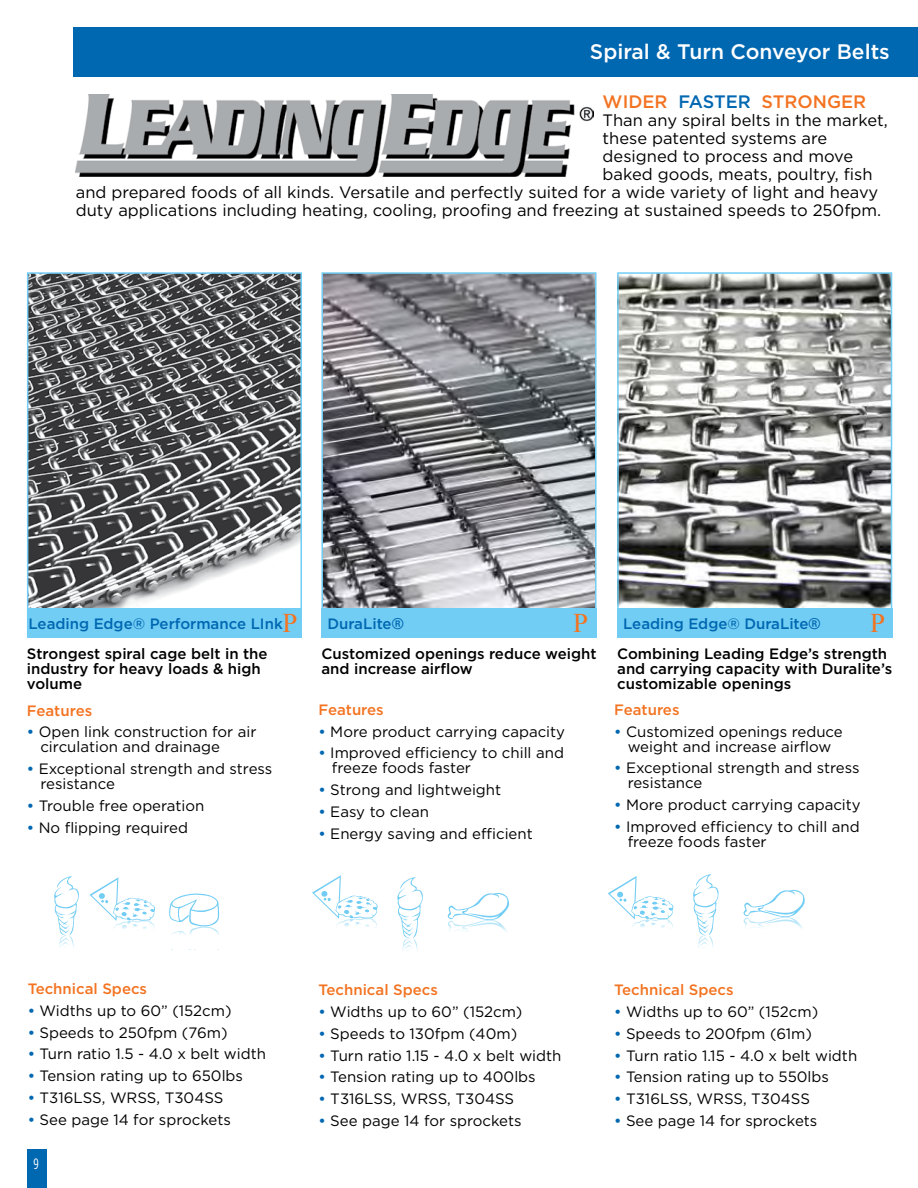
<style>
.page{position:relative;width:918px;height:1188px;background:#fff}
.page>*{position:absolute;margin:0;border:0;box-sizing:border-box;transform-origin:0 0}
.t1{font:27px "Times New Roman";color:#f37321}
.t2{font:500 21px "Gotham";color:#fff}
.t3{font:500 18px "Gotham";color:#f37321}
.t4{font:16.5px "Gotham";color:#000}
.t5{font:15px/15px "Gotham";color:#000}
.t6{font:500 15px/15px "Gotham";color:#000}
.t7{font:500 15px "Gotham";color:#f37321}
.t8{font:500 15px "Gotham";color:#0067b1}
.t9{font:condensed 15px "Gotham HTF";color:#fff}
.s1{color:#0067b1}
.s2{font-family:"Univers LT Std";font-weight:700}
.s3{font-weight:500;color:#0067b1}
</style>
<div class="page">
<div style="left:73px;top:27px;width:845px;height:49px;background:#0067b1"></div>
<div style="left:27px;top:1150px;width:20px;height:38px;background:#0067b1"></div>
<img style="left:324px;top:275px;width:270px;height:333px">
<div style="left:321px;top:272px;width:276px;height:365px;border:2px solid #72cdf4"></div>
<div style="left:321px;top:608px;width:276px;height:29px;background:#72cdf4"></div>
<svg style="left:312px;top:875px;width:66px;height:53px"></svg>
<svg style="left:397px;top:877px;width:26px;height:74px"></svg>
<svg style="left:447px;top:893px;width:62px;height:39px"></svg>
<img style="left:30px;top:275px;width:269px;height:333px">
<div style="left:27px;top:272px;width:275px;height:365px;border:2px solid #72cdf4"></div>
<div style="left:28px;top:608px;width:274px;height:29px;background:#72cdf4"></div>
<svg style="left:54px;top:876px;width:25px;height:72px"></svg>
<svg style="left:90px;top:877px;width:65px;height:53px"></svg>
<svg style="left:169px;top:893px;width:51px;height:42px"></svg>
<img style="left:620px;top:275px;width:269px;height:333px">
<div style="left:617px;top:272px;width:275px;height:365px;border:2px solid #72cdf4"></div>
<div style="left:617px;top:608px;width:275px;height:29px;background:#72cdf4"></div>
<svg style="left:608px;top:876px;width:66px;height:52px"></svg>
<svg style="left:693px;top:874px;width:26px;height:74px"></svg>
<svg style="left:743px;top:890px;width:62px;height:39px"></svg>
<img style="left:76px;top:94px;width:518px;height:83px">
<h2 class="t2" style="left:590px;top:39px;width:301px">Spiral &amp; Turn Conveyor Belts</h2>
<p class="t3" style="left:603px;top:91px;width:265px">WIDER <span class="s1">FASTER</span> STRONGER</p>
<p class="t4" style="left:603px;top:111px;width:287px">Than any spiral belts in the market,</p>
<p class="t4" style="left:603px;top:129px;width:226px">these patented systems are</p>
<p class="t4" style="left:603px;top:147px;width:252px">designed to process and move</p>
<p class="t4" style="left:603px;top:165px;width:271px">baked goods, meats, poultry, fish</p>
<p class="t4" style="left:76px;top:183px;width:804px">and prepared foods of all kinds. Versatile and perfectly suited for a wide variety of light and heavy</p>
<p class="t4" style="left:76px;top:201px;width:807px">duty applications including heating, cooling, proofing and freezing at sustained speeds to 250fpm.</p>
<h1 class="t1" style="left:283px;top:604px;width:16px">P</h1>
<h1 class="t1" style="left:573px;top:604px;width:16px">P</h1>
<h1 class="t1" style="left:870px;top:604px;width:16px">P</h1>
<p class="t8" style="left:327px;top:615px;width:78px">DuraLite<span class="s2">®</span></p>
<p class="t8" style="left:623px;top:615px;width:199px">Leading Edge® DuraLite<span class="s2">®</span></p>
<p class="t8" style="left:28px;top:615px;width:256px">Leading Edge® Performance LInk</p>
<p class="t6" style="left:27px;top:646px;width:242px">Strongest spiral cage belt in the industry for heavy loads &amp; high volume</p>
<p class="t7" style="left:27px;top:702px;width:67px">Features</p>
<p class="t5" style="left:40px;top:724px;width:218px;text-indent:-14px"><span class="s3">•</span> Open link construction for air circulation and drainage</p>
<p class="t5" style="left:40px;top:761px;width:233px;text-indent:-14px"><span class="s3">•</span> Exceptional strength and stress resistance</p>
<p class="t5" style="left:27px;top:798px;width:179px"><span class="s3">•</span> Trouble free operation</p>
<p class="t5" style="left:27px;top:820px;width:163px"><span class="s3">•</span> No flipping required</p>
<p class="t6" style="left:321px;top:646px;width:277px">Customized openings reduce weight and increase airflow</p>
<p class="t7" style="left:318px;top:701px;width:67px">Features</p>
<p class="t5" style="left:318px;top:724px;width:248px"><span class="s3">•</span> More product carrying capacity</p>
<p class="t5" style="left:332px;top:745px;width:234px;text-indent:-14px"><span class="s3">•</span> Improved efficiency to chill and freeze foods faster</p>
<p class="t5" style="left:318px;top:782px;width:184px"><span class="s3">•</span> Strong and lightweight</p>
<p class="t5" style="left:318px;top:804px;width:112px"><span class="s3">•</span> Easy to clean</p>
<p class="t5" style="left:318px;top:826px;width:216px"><span class="s3">•</span> Energy saving and efficient</p>
<p class="t6" style="left:617px;top:646px;width:277px">Combining Leading Edge’s strength and carrying capacity with Duralite’s customizable openings</p>
<p class="t7" style="left:614px;top:701px;width:67px">Features</p>
<p class="t5" style="left:614px;top:724px;width:230px;text-align:center"><span class="s3">•</span> Customized openings reduce weight and increase airflow</p>
<p class="t5" style="left:628px;top:760px;width:233px;text-indent:-14px"><span class="s3">•</span> Exceptional strength and stress resistance</p>
<p class="t5" style="left:614px;top:797px;width:248px"><span class="s3">•</span> More product carrying capacity</p>
<p class="t5" style="left:628px;top:819px;width:234px;text-indent:-14px"><span class="s3">•</span> Improved efficiency to chill and freeze foods faster</p>
<p class="t7" style="left:28px;top:980px;width:121px">Technical Specs</p>
<p class="t5" style="left:28px;top:1003px;width:205px"><span class="s3">•</span> Widths up to 60” (152cm)</p>
<p class="t5" style="left:28px;top:1025px;width:201px"><span class="s3">•</span> Speeds to 250fpm (76m)</p>
<p class="t5" style="left:28px;top:1046px;width:240px"><span class="s3">•</span> Turn ratio 1.5 - 4.0 x belt width</p>
<p class="t5" style="left:28px;top:1068px;width:217px"><span class="s3">•</span> Tension rating up to 650lbs</p>
<p class="t5" style="left:28px;top:1090px;width:197px"><span class="s3">•</span> T316LSS, WRSS, T304SS</p>
<p class="t5" style="left:28px;top:1112px;width:205px"><span class="s3">•</span> See page 14 for sprockets</p>
<p class="t9" style="left:33px;top:1156px;width:7px">9</p>
<p class="t7" style="left:318px;top:982px;width:121px">Technical Specs</p>
<p class="t5" style="left:318px;top:1004px;width:205px"><span class="s3">•</span> Widths up to 60” (152cm)</p>
<p class="t5" style="left:318px;top:1026px;width:200px"><span class="s3">•</span> Speeds to 130fpm (40m)</p>
<p class="t5" style="left:318px;top:1048px;width:245px"><span class="s3">•</span> Turn ratio 1.15 - 4.0 x belt width</p>
<p class="t5" style="left:318px;top:1069px;width:219px"><span class="s3">•</span> Tension rating up to 400lbs</p>
<p class="t5" style="left:318px;top:1091px;width:197px"><span class="s3">•</span> T316LSS, WRSS, T304SS</p>
<p class="t5" style="left:318px;top:1113px;width:205px"><span class="s3">•</span> See page 14 for sprockets</p>
<p class="t7" style="left:614px;top:982px;width:121px">Technical Specs</p>
<p class="t5" style="left:614px;top:1004px;width:205px"><span class="s3">•</span> Widths up to 60” (152cm)</p>
<p class="t5" style="left:614px;top:1026px;width:199px"><span class="s3">•</span> Speeds to 200fpm (61m)</p>
<p class="t5" style="left:614px;top:1048px;width:245px"><span class="s3">•</span> Turn ratio 1.15 - 4.0 x belt width</p>
<p class="t5" style="left:614px;top:1069px;width:216px"><span class="s3">•</span> Tension rating up to 550lbs</p>
<p class="t5" style="left:614px;top:1091px;width:197px"><span class="s3">•</span> T316LSS, WRSS, T304SS</p>
<p class="t5" style="left:614px;top:1113px;width:205px"><span class="s3">•</span> See page 14 for sprockets</p>
</div>
